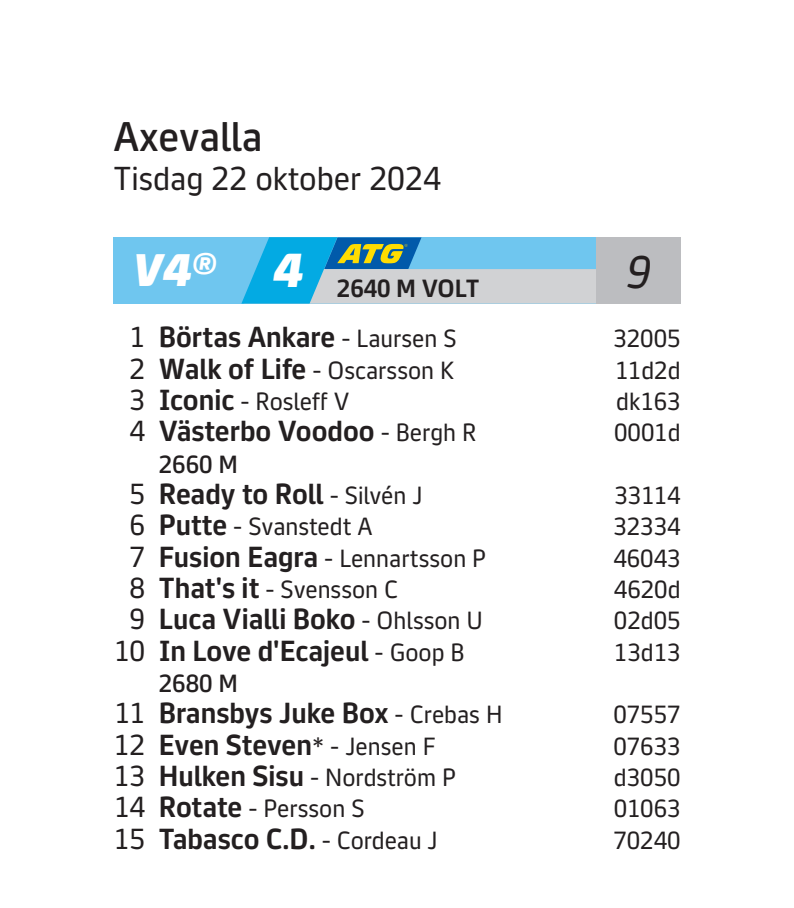
<style>
.page{position:relative;width:794px;height:908px;background:#fff}
.page>*{position:absolute;margin:0;border:0;box-sizing:border-box;transform-origin:0 0}
.t1{font:46px "ATG Rubrik";color:#fff}
.t2{font:44px "ATG Rubrik";color:#fff}
.t3{font:italic 44px "ATG Text";color:#231f20}
.t4{font:500 40px "ATG Text";color:#231f20}
.t5{font:32px "ATG Text";color:#231f20}
.HorseAndRider{font:700 28px "ATG Text";color:#231f20}
.S_REKORD{font:28px "ATG Text";letter-spacing:-.005em;color:#231f20}
.HorseAndRider-2{font:24px "ATG Text";color:#231f20}
.S_REKORD-2{font:24px "ATG Text";color:#231f20}
.Distance{font:500 24px "ATG Text";color:#231f20}
.t6{font:700 24px "ATG Text";color:#231f20}
.s1{font-weight:400;font-size:24px}
.s2{font-weight:700;font-size:28px}
</style>
<div class="page">
<div style="left:595px;top:237px;width:85px;height:66px;background:#bcbdc0"></div>
<svg style="left:113px;top:237px;width:483px;height:66px;background:#79bfdb"></svg>
<p class="t4" style="left:113px;top:113px;width:151px">Axevalla</p>
<p class="t5" style="left:113px;top:159px;width:329px">Tisdag 22 oktober 2024</p>
<p class="t2" style="left:134px;top:244px;width:83px">V4®</p>
<p class="t1" style="left:273px;top:243px;width:32px">4</p>
<p class="t6" style="left:337px;top:274px;width:144px">2640 M VOLT</p>
<p class="t3" style="left:626px;top:246px;width:26px">9</p>
<p class="S_REKORD" style="left:129px;top:320px;width:17px">1</p>
<p class="HorseAndRider" style="left:159px;top:320px;width:299px">Börtas Ankare <span class="s1">- Laursen S</span></p>
<p class="S_REKORD-2" style="left:613px;top:324px;width:69px">32005</p>
<p class="S_REKORD" style="left:129px;top:352px;width:17px">2</p>
<p class="HorseAndRider-2" style="left:159px;top:356px;width:297px"><span class="s2">Walk of Life</span> - Oscarsson K</p>
<p class="S_REKORD-2" style="left:615px;top:356px;width:67px">11d2d</p>
<p class="S_REKORD" style="left:129px;top:383px;width:17px">3</p>
<p class="HorseAndRider-2" style="left:159px;top:387px;width:192px"><span class="s2">Iconic</span> - Rosleff V</p>
<p class="S_REKORD-2" style="left:616px;top:387px;width:66px">dk163</p>
<p class="S_REKORD" style="left:129px;top:414px;width:17px">4</p>
<p class="HorseAndRider" style="left:159px;top:414px;width:319px">Västerbo Voodoo <span class="s1">- Bergh R</span></p>
<p class="S_REKORD-2" style="left:614px;top:418px;width:68px">0001d</p>
<p class="Distance" style="left:159px;top:449px;width:81px">2660 M</p>
<p class="S_REKORD" style="left:129px;top:477px;width:17px">5</p>
<p class="HorseAndRider" style="left:159px;top:477px;width:265px">Ready to Roll <span class="s1">- Silvén J</span></p>
<p class="S_REKORD-2" style="left:614px;top:481px;width:68px">33114</p>
<p class="S_REKORD" style="left:129px;top:508px;width:17px">6</p>
<p class="HorseAndRider-2" style="left:159px;top:512px;width:215px"><span class="s2">Putte</span> - Svanstedt A</p>
<p class="S_REKORD-2" style="left:613px;top:512px;width:69px">32334</p>
<p class="S_REKORD" style="left:129px;top:540px;width:17px">7</p>
<p class="HorseAndRider-2" style="left:159px;top:543px;width:329px"><span class="s2">Fusion Eagra</span> - Lennartsson P</p>
<p class="S_REKORD-2" style="left:613px;top:543px;width:69px">46043</p>
<p class="S_REKORD" style="left:129px;top:571px;width:17px">8</p>
<p class="HorseAndRider-2" style="left:159px;top:575px;width:241px"><span class="s2">That's it</span> - Svensson C</p>
<p class="S_REKORD-2" style="left:614px;top:575px;width:68px">4620d</p>
<p class="S_REKORD" style="left:129px;top:602px;width:17px">9</p>
<p class="HorseAndRider" style="left:159px;top:602px;width:326px">Luca Vialli Boko <span class="s1">- Ohlsson U</span></p>
<p class="S_REKORD-2" style="left:614px;top:606px;width:68px">02d05</p>
<p class="S_REKORD" style="left:114px;top:633px;width:33px">10</p>
<p class="HorseAndRider" style="left:159px;top:633px;width:307px">In Love d'Ecajeul <span class="s1">- Goop B</span></p>
<p class="S_REKORD-2" style="left:614px;top:637px;width:68px">13d13</p>
<p class="Distance" style="left:159px;top:668px;width:81px">2680 M</p>
<p class="S_REKORD" style="left:114px;top:696px;width:32px">11</p>
<p class="HorseAndRider" style="left:159px;top:696px;width:345px">Bransbys Juke Box <span class="s1">- Crebas H</span></p>
<p class="S_REKORD-2" style="left:613px;top:700px;width:68px">07557</p>
<p class="S_REKORD" style="left:114px;top:727px;width:33px">12</p>
<p class="HorseAndRider" style="left:159px;top:727px;width:278px">Even Steven<span class="s1">* - Jensen F</span></p>
<p class="S_REKORD-2" style="left:613px;top:731px;width:68px">07633</p>
<p class="S_REKORD" style="left:114px;top:759px;width:33px">13</p>
<p class="HorseAndRider-2" style="left:159px;top:762px;width:299px"><span class="s2">Hulken Sisu</span> - Nordström P</p>
<p class="S_REKORD-2" style="left:614px;top:762px;width:68px">d3050</p>
<p class="S_REKORD" style="left:114px;top:790px;width:33px">14</p>
<p class="HorseAndRider-2" style="left:159px;top:794px;width:207px"><span class="s2">Rotate</span> - Persson S</p>
<p class="S_REKORD-2" style="left:614px;top:794px;width:68px">01063</p>
<p class="S_REKORD" style="left:114px;top:821px;width:33px">15</p>
<p class="HorseAndRider" style="left:159px;top:821px;width:280px">Tabasco C.D. <span class="s1">- Cordeau J</span></p>
<p class="S_REKORD-2" style="left:613px;top:825px;width:69px">70240</p>
</div>
